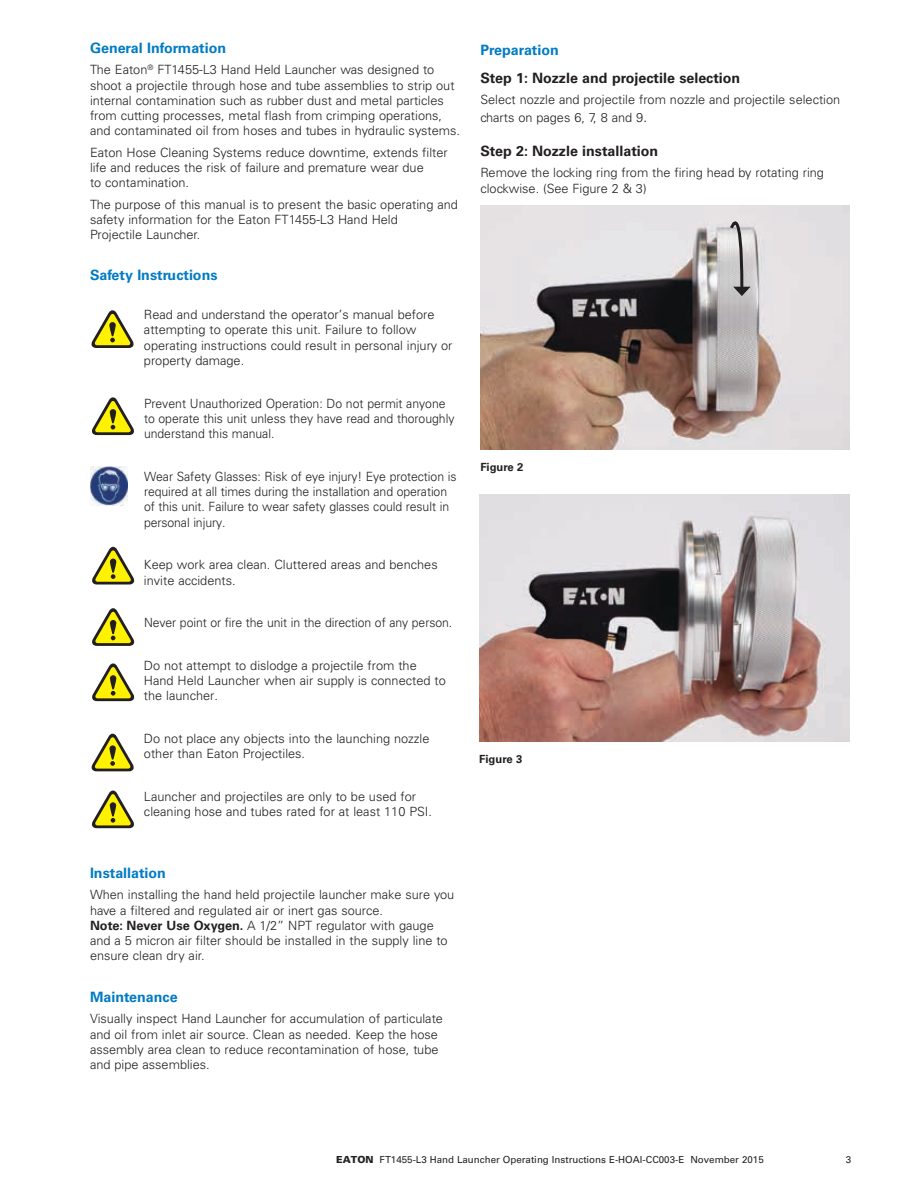
<style>
.page{position:relative;width:918px;height:1188px;background:#fff}
.page>*{position:absolute;margin:0;border:0;box-sizing:border-box;transform-origin:0 0}
.t1{font:700 14.25px "Univers LT Std";color:#007bc3}
.t2{font:700 14.25px "Univers LT Std";color:#231f20}
.t3{font:300 12.75px/15.3px "Univers LT Std";color:#231f20}
.t4{font:300 12.75px/15.3px "Univers LT Std";color:#231f20;scale:.96 1}
.t5{font:700 11.25px "Univers LT Std";color:#231f20}
.t6{font:9.75px "Univers LT Std";color:#231f20}
.s1{font-weight:700}
.s2{font-size:15px}
.s3{font-weight:900}
</style>
<div class="page">
<svg style="left:92px;top:790px;width:42px;height:38px"></svg>
<svg style="left:92px;top:397px;width:42px;height:38px"></svg>
<svg style="left:91px;top:310px;width:43px;height:38px"></svg>
<svg style="left:92px;top:546px;width:43px;height:39px"></svg>
<svg style="left:92px;top:663px;width:43px;height:38px"></svg>
<svg style="left:92px;top:608px;width:43px;height:38px"></svg>
<svg style="left:91px;top:733px;width:43px;height:38px"></svg>
<img style="left:479px;top:494px;width:370px;height:247px">
<img style="left:480px;top:205px;width:369px;height:245px">
<svg style="left:729px;top:205px;width:22px;height:91px;background:#bebbbc"></svg>
<img style="left:90px;top:467px;width:38px;height:38px">
<p class="t1" style="left:90px;top:40px;width:138px">General Information</p>
<p class="t3" style="left:90px;top:62px;width:372px">The Eaton<sup>®</sup> FT1455-L3 Hand Held Launcher was designed to shoot a projectile through hose and tube assemblies to strip out internal contamination such as rubber dust and metal particles from cutting processes, metal flash from crimping operations, and contaminated oil from hoses and tubes in hydraulic systems.</p>
<p class="t3" style="left:90px;top:145px;width:359px">Eaton Hose Cleaning Systems reduce downtime, extends filter life and reduces the risk of failure and premature wear due<br>to contamination.</p>
<p class="t3" style="left:90px;top:196px;width:369px">The purpose of this manual is to present the basic operating and safety information for the Eaton FT1455-L3 Hand Held<br>Projectile Launcher.</p>
<p class="t1" style="left:90px;top:266px;width:129px">Safety Instructions</p>
<p class="t3" style="left:144px;top:307px;width:310px">Read and understand the operator’s manual before attempting to operate this unit. Failure to follow operating instructions could result in personal injury or property damage.</p>
<p class="t4" style="left:144px;top:395px;width:325px">Prevent Unauthorized Operation: Do not permit anyone to operate this unit unless they have read and thoroughly understand this manual.</p>
<p class="t4" style="left:144px;top:469px;width:327px">Wear Safety Glasses: Risk of eye injury! Eye protection is required at all times during the installation and operation of this unit. Failure to wear safety glasses could result in personal injury.</p>
<p class="t3" style="left:144px;top:557px;width:295px">Keep work area clean. Cluttered areas and benches invite accidents.</p>
<p class="t4" style="left:144px;top:615px;width:323px">Never point or fire the unit in the direction of any person.</p>
<p class="t3" style="left:144px;top:658px;width:303px">Do not attempt to dislodge a projectile from the<br>Hand Held Launcher when air supply is connected to the launcher.</p>
<p class="t3" style="left:144px;top:731px;width:287px">Do not place any objects into the launching nozzle other than Eaton Projectiles.</p>
<p class="t3" style="left:144px;top:789px;width:290px">Launcher and projectiles are only to be used for cleaning hose and tubes rated for at least 110 PSI.</p>
<p class="t1" style="left:90px;top:865px;width:78px">Installation</p>
<p class="t3" style="left:90px;top:887px;width:366px">When installing the hand held projectile launcher make sure you have a filtered and regulated air or inert gas source.<br><span class="s1">Note: Never Use Oxygen.</span> A 1/2” NPT regulator with gauge and a 5 micron air filter should be installed in the supply line to ensure clean dry air.</p>
<p class="t1" style="left:90px;top:989px;width:89px">Maintenance</p>
<p class="t3" style="left:90px;top:1011px;width:355px">Visually inspect Hand Launcher for accumulation of particulate and oil from inlet air source. Clean as needed. Keep the hose assembly area clean to reduce recontamination of hose, tube and pipe assemblies.</p>
<p class="t1" style="left:480px;top:42px;width:80px">Preparation</p>
<p class="t2" style="left:480px;top:70px;width:261px">Step 1: Nozzle and projectile selection</p>
<p class="t3" style="left:480px;top:91px;width:361px;line-height:18px">Select nozzle and projectile from nozzle and projectile selection charts on pages 6, 7, 8 and 9<span class="s2">.</span></p>
<p class="t2" style="left:480px;top:143px;width:179px">Step 2: Nozzle installation</p>
<p class="t3" style="left:480px;top:165px;width:345px">Remove the locking ring from the firing head by rotating ring clockwise. (See Figure 2 &amp; 3)</p>
<p class="t5" style="left:480px;top:461px;width:45px">Figure 2</p>
<p class="t5" style="left:479px;top:752px;width:45px">Figure 3</p>
<p class="t6" style="left:336px;top:1153px;width:429px"><span class="s3">EATON</span> FT1455-L3 Hand Launcher Operating Instructions E-HOAI-CC003-E November 2015</p>
<p class="t6" style="left:846px;top:1153px;width:7px">3</p>
</div>
